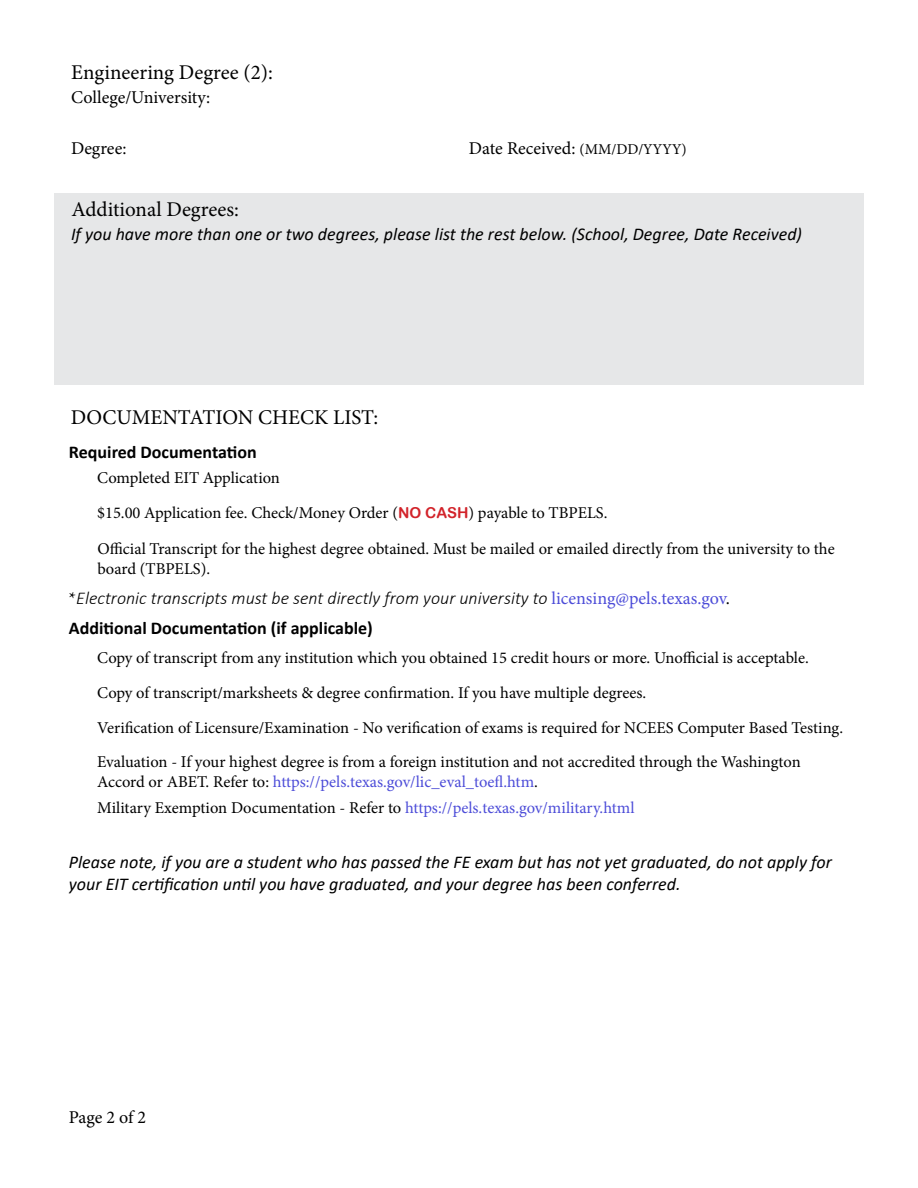
<style>
.page{position:relative;width:918px;height:1188px;background:#fff}
.page>*{position:absolute;margin:0;border:0;box-sizing:border-box;transform-origin:0 0}
.t1{font:21px "Minion Pro";color:#000}
.t2{font:italic 18px/21.6px "Calibri";color:#000}
.t3{font:italic 300 18px "Calibri";color:#000}
.t4{font:18px "Minion Pro";color:#000}
.t5{font:700 18px "Calibri";color:#000}
.t6{font:16.5px/34.7px "Minion Pro";color:#000}
.t7{font:16.5px/25.5px "Minion Pro";color:#4c4cd8}
.s1{font-size:15px}
.s2{font-family:"Arial Rounded MT Bold";font-size:15px;color:#d2232a}
.s3{font-family:"Minion Pro";font-weight:400;font-style:normal}
.s4{font-family:"Minion Pro";font-weight:400;font-style:normal;color:#4c4cd8}
.s5{color:#000}
</style>
<div class="page">
<div style="left:54px;top:193px;width:810px;height:192px;background:#e6e7e8"></div>
<p class="t1" style="left:71px;top:58px;width:203px">Engineering Degree (2):</p>
<p class="t4" style="left:71px;top:85px;width:141px">College/University:</p>
<p class="t4" style="left:71px;top:137px;width:57px">Degree:</p>
<p class="t4" style="left:469px;top:137px;width:219px">Date Received: <span class="s1">(MM/DD/YYYY)</span></p>
<p class="t1" style="left:72px;top:195px;width:169px">Additional Degrees:</p>
<p class="t2" style="left:71px;top:222px;width:733px">If you have more than one or two degrees, please list the rest below. (School, Degree, Date Received)</p>
<p class="t1" style="left:71px;top:403px;width:309px">DOCUMENTATION CHECK LIST:</p>
<p class="t5" style="left:69px;top:440px;width:189px">Required Documentation</p>
<p class="t6" style="left:97px;top:459px;width:739px;line-height:35.7px">Completed EIT Application<br>$15.00 Application fee. Check/Money Order (<span class="s2">NO CASH</span>) payable to TBPELS.<br>Official Transcript for the highest degree obtained. Must be mailed or emailed directly from the university to the</p>
<p class="t6" style="left:97px;top:551px;width:114px">board (TBPELS).</p>
<p class="t3" style="left:69px;top:587px;width:662px"><span class="s3">*</span>Electronic transcripts must be sent directly from your university to <span class="s4">licensing@pels.texas.gov</span><span class="s3">.</span></p>
<p class="t5" style="left:69px;top:616px;width:305px">Additional Documentation (if applicable)</p>
<p class="t6" style="left:97px;top:641px;width:748px">Copy of transcript from any institution which you obtained 15 credit hours or more. Unofficial is acceptable.<br>Copy of transcript/marksheets &amp; degree confirmation. If you have multiple degrees.<br>Verification of Licensure/Examination - No verification of exams is required for NCEES Computer Based Testing.<br>Evaluation - If your highest degree is from a foreign institution and not accredited through the Washington</p>
<p class="t7" style="left:97px;top:769px;width:539px"><span class="s5">Accord or ABET. Refer to:</span> https://pels.texas.gov/lic_eval_toefl.htm<span class="s5">.<br>Military Exemption Documentation - Refer to</span> https://pels.texas.gov/military.html</p>
<p class="t2" style="left:69px;top:851px;width:764px">Please note, if you are a student who has passed the FE exam but has not yet graduated, do not apply for your EIT certification until you have graduated, and your degree has been conferred.</p>
<p class="t4" style="left:69px;top:1106px;width:79px">Page 2 of 2</p>
</div>
